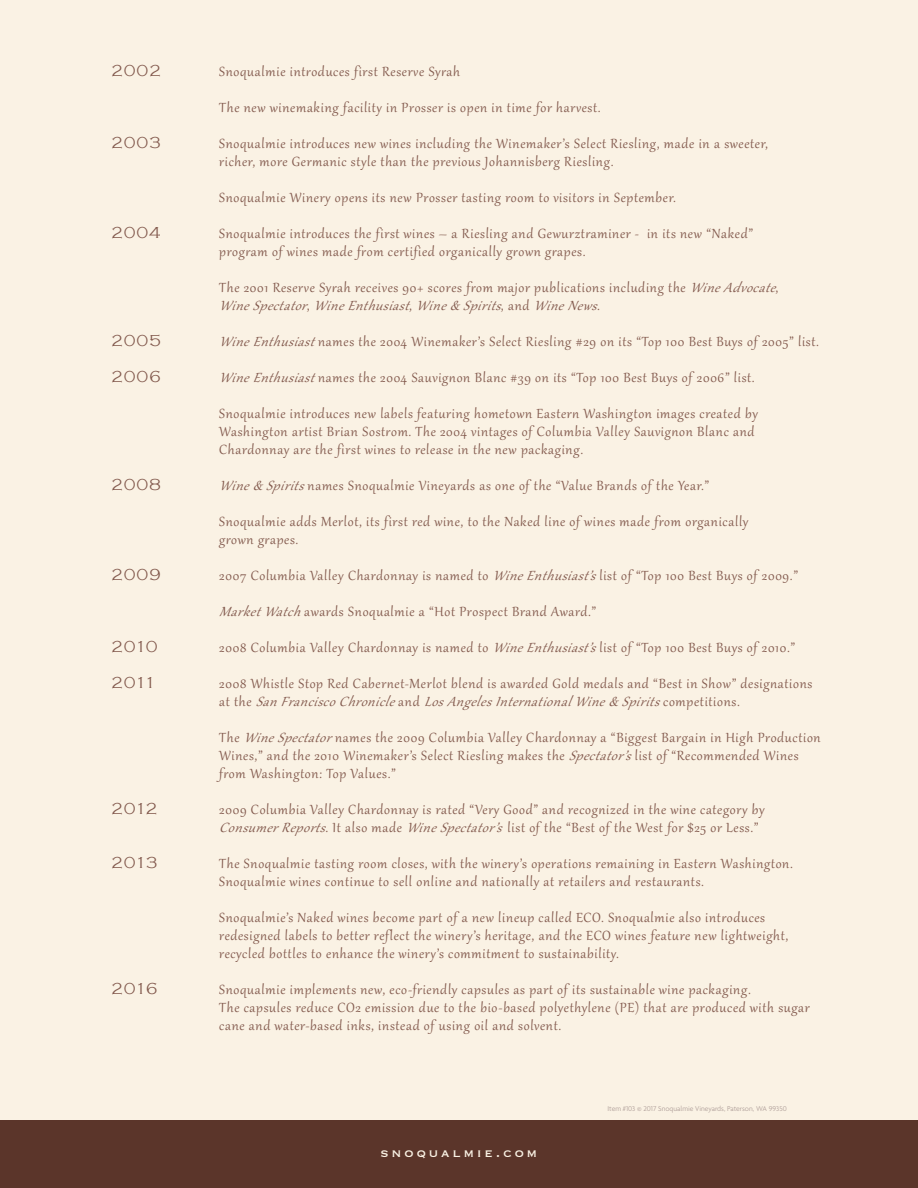
<style>
.page{position:relative;width:918px;height:1188px;background:#faf2e4}
.page>*{position:absolute;margin:0;border:0;box-sizing:border-box;transform-origin:0 0}
.t1{font:16.35px/18px "Gabriola";letter-spacing:.045em;color:#82594d}
.t2{font:300 16.35px "Copperplate Gothic";letter-spacing:.045em;color:#82594d}
.t3{font:15px "Copperplate";letter-spacing:.185em;color:#faf2e4}
.t4{font:300 7.5px "Agenda";color:#ac9b96}
.s1{font-style:italic}
</style>
<div class="page">
<div style="left:0;top:1120px;width:918px;height:68px;background:#5b352a"></div>
<p class="t2" style="left:111px;top:62px;width:51px">2002</p>
<p class="t1" style="left:219px;top:62px;width:242px">Snoqualmie introduces first Reserve Syrah</p>
<p class="t1" style="left:219px;top:98px;width:383px">The new winemaking facility in Prosser is open in time for harvest.</p>
<p class="t2" style="left:111px;top:134px;width:51px">2003</p>
<p class="t1" style="left:219px;top:134px;width:550px">Snoqualmie introduces new wines including the Winemaker’s Select Riesling, made in a sweeter, richer, more Germanic style than the previous Johannisberg Riesling.</p>
<p class="t1" style="left:219px;top:188px;width:458px">Snoqualmie Winery opens its new Prosser tasting room to visitors in September.</p>
<p class="t2" style="left:111px;top:224px;width:51px">2004</p>
<p class="t1" style="left:219px;top:224px;width:535px">Snoqualmie introduces the first wines – a Riesling and Gewurztraminer - in its new “Naked” program of wines made from certified organically grown grapes.</p>
<p class="t1" style="left:219px;top:278px;width:568px">The 2001 Reserve Syrah receives 90+ scores from major publications including the <span class="s1">WineAdvocate</span>,<br><span class="s1">Wine Spectator</span>, <span class="s1">Wine Enthusiast</span>, <span class="s1">Wine &amp; Spirits</span>, a n d <span class="s1">Wine News</span>.</p>
<p class="t2" style="left:111px;top:332px;width:51px">2005</p>
<p class="t1" style="left:219px;top:332px;width:601px"><span class="s1">WineEnthusiast</span>names the 2004 Winemaker’s Select Riesling #29 on its “Top 100 Best Buys of 2005” list.</p>
<p class="t2" style="left:111px;top:368px;width:51px">2006</p>
<p class="t1" style="left:219px;top:368px;width:537px"><span class="s1">WineEnthusiast</span>names the 2004 Sauvignon Blanc #39 on its “Top 100 Best Buys of 2006” list.</p>
<p class="t1" style="left:219px;top:404px;width:540px">Snoqualmie introduces new labels featuring hometown Eastern Washington images created by<br>Washington artist Brian Sostrom. The 2004 vintages of Columbia Valley Sauvignon Blanc and<br>Chardonnay are the first wines to release in the new packaging.</p>
<p class="t2" style="left:111px;top:476px;width:51px">2008</p>
<p class="t1" style="left:219px;top:476px;width:491px"><span class="s1">Wine&amp;Spirits</span>names Snoqualmie Vineyards as one of the “Value Brands of the Year.”</p>
<p class="t1" style="left:219px;top:512px;width:531px">Snoqualmie adds Merlot, its first red wine, to the Naked line of wines made from organically grown grapes.</p>
<p class="t2" style="left:111px;top:566px;width:51px">2009</p>
<p class="t1" style="left:219px;top:566px;width:580px">2007 Columbia Valley Chardonnay is named to <span class="s1">WineEnthusiast’s</span>list of “Top 100 Best Buys of 2009.”</p>
<p class="t1" style="left:219px;top:602px;width:378px"><span class="s1">MarketWatch</span>awards Snoqualmie a “Hot Prospect Brand Award.”</p>
<p class="t2" style="left:111px;top:638px;width:48px">2010</p>
<p class="t1" style="left:219px;top:638px;width:577px">2008 Columbia Valley Chardonnay is named to <span class="s1">WineEnthusiast’s</span>list of “Top 100 Best Buys of 2010.”</p>
<p class="t2" style="left:111px;top:674px;width:46px">2011</p>
<p class="t1" style="left:219px;top:674px;width:595px">2008 Whistle Stop Red Cabernet-Merlot blend is awarded Gold medals and “Best in Show” designations a t t h e <span class="s1">San Francisco Chronicle</span>a n d <span class="s1">Los Angeles International Wine &amp; Spirits</span>c o m p e t i t i o n s .</p>
<p class="t1" style="left:219px;top:728px;width:603px">The <span class="s1">WineSpectator</span>names the 2009 Columbia Valley Chardonnay a “Biggest Bargain in High Production<br>Wines,” and the 2010 Winemaker’s Select Riesling makes the <span class="s1">Spectator’s</span>list of “Recommended Wines from Washington: Top Values.”</p>
<p class="t2" style="left:111px;top:800px;width:48px">2012</p>
<p class="t1" style="left:219px;top:800px;width:547px">2009 Columbia Valley Chardonnay is rated “Very Good” and recognized in the wine category by<br><span class="s1">ConsumerReports</span>. It also made <span class="s1">WineSpectator’s</span>list of the “Best of the West for $25 or Less.”</p>
<p class="t2" style="left:111px;top:854px;width:48px">2013</p>
<p class="t1" style="left:219px;top:854px;width:575px">The Snoqualmie tasting room closes, with the winery’s operations remaining in Eastern Washington.<br>Snoqualmie wines continue to sell online and nationally at retailers and restaurants.</p>
<p class="t1" style="left:219px;top:908px;width:571px">Snoqualmie’s Naked wines become part of a new lineup called ECO. Snoqualmie also introduces redesigned labels to better reflect the winery’s heritage, and the ECO wines feature new lightweight, recycled bottles to enhance the winery’s commitment to sustainability.</p>
<p class="t2" style="left:111px;top:980px;width:48px">2016</p>
<p class="t1" style="left:219px;top:980px;width:592px">Snoqualmie implements new, eco-friendly capsules as part of its sustainable wine packaging.<br>The capsules reduce CO2 emission due to the bio-based polyethylene (PE) that are produced with sugar cane and water-based inks, instead of using oil and solvent.</p>
<p class="t3" style="left:381px;top:1143px;width:158px">snoqualmie.com</p>
<p class="t4" style="left:607px;top:1104px;width:181px">Item #103 © 2017 Snoqualmie Vineyards, Paterson, WA 99350</p>
</div>
